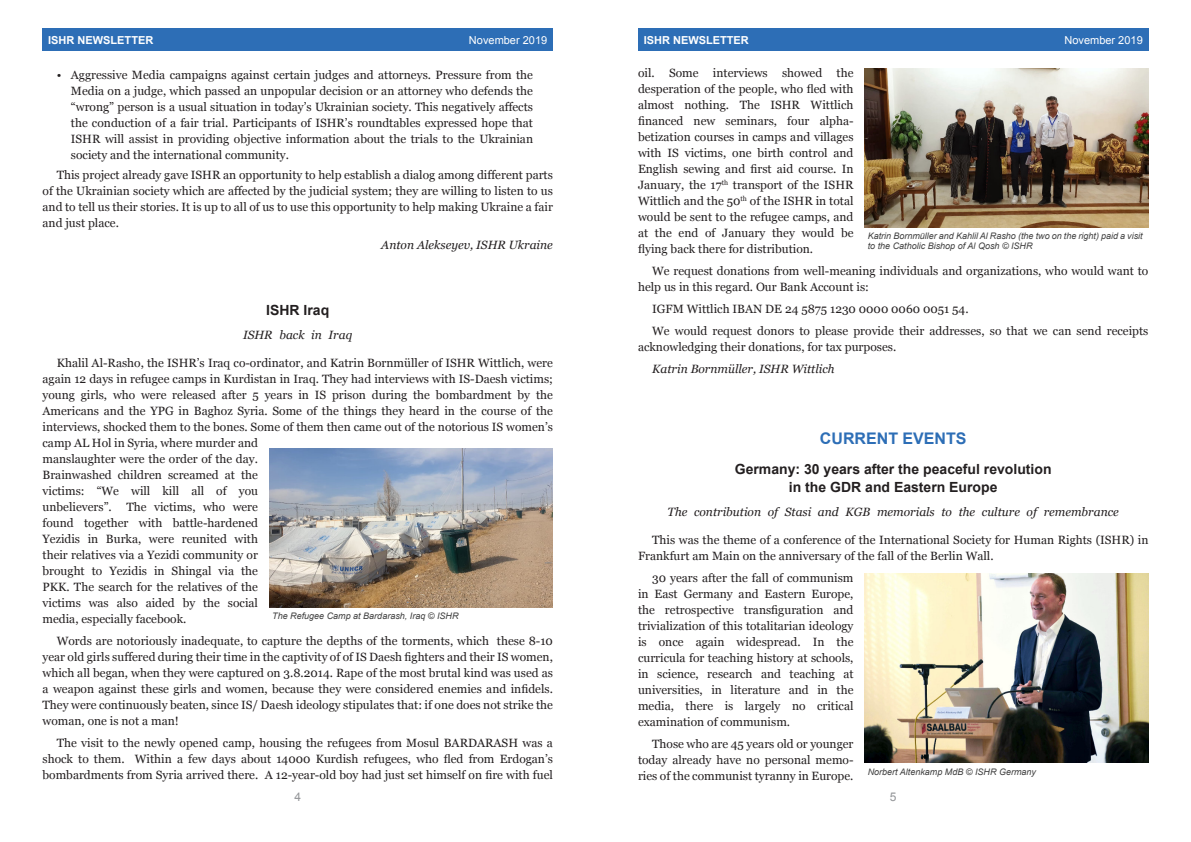
<style>
.page{position:relative;width:1191px;height:842px;background:#fff}
.page>*{position:absolute;margin:0;border:0;box-sizing:border-box;transform-origin:0 0}
.t1{font:700 16px "Arial";color:#2d6eb6}
.t2{font:700 14px/18px "Arial";color:#231f20;text-align:center}
.t3{font:12px/16px "Georgia";color:#231f20;text-align:justify}
.t4{font:italic 12px "Georgia";color:#231f20}
.t5{font:12px "Arial";color:#939598}
.t6{font:700 11px "Arial";color:#fff}
.t7{font:11px "Arial";color:#fff}
.t8{font:italic 9px/9.3px "Arial";color:#404040}
</style>
<div class="page">
<div style="left:638px;top:28px;width:510px;height:23px;background:#2d6eb6"></div>
<div style="left:43px;top:28px;width:510px;height:23px;background:#2d6eb6"></div>
<img style="left:269px;top:448px;width:284px;height:159px">
<img style="left:865px;top:574px;width:283px;height:189px">
<img style="left:865px;top:68px;width:283px;height:159px">
<p class="t6" style="left:48px;top:36px;width:107px">ISHR NEWSLETTER</p>
<p class="t7" style="left:469px;top:36px;width:80px">November 2019</p>
<p class="t3" style="left:71px;top:68px;width:464px;text-indent:-14px">• Aggressive Media campaigns against certain judges and attorneys. Pressure from the Media on a judge, which passed an unpopular decision or an attorney who defends the “wrong” person is a usual situation in today’s Ukrainian society. This negatively affects the conduction of a fair trial. Participants of ISHR’s roundtables expressed hope that ISHR will assist in providing objective information about the trials to the Ukrainian society and the international community.</p>
<p class="t3" style="left:43px;top:168px;width:512px;text-indent:14px">This project already gave ISHR an opportunity to help establish a dialog among different parts of the Ukrainian society which are affected by the judicial system; they are willing to listen to us and to tell us their stories. It is up to all of us to use this opportunity to help making Ukraine a fair and just place.</p>
<p class="t4" style="left:381px;top:240px;width:173px">Anton Alekseyev, ISHR Ukraine</p>
<p class="t2" style="left:266px;top:302px;width:65px">ISHR Iraq</p>
<p class="t4" style="left:243px;top:330px;width:111px">ISHR back in Iraq</p>
<p class="t3" style="left:43px;top:356px;width:512px;text-align:left;text-indent:14px">Khalil Al-Rasho, the ISHR’s Iraq co-ordinator, and Katrin Bornmüller of ISHR Wittlich, were again 12 days in refugee camps in Kurdistan in Iraq. They had interviews with IS-Daesh victims; young girls, who were released after 5 years in IS prison during the bombardment by the Americans and the YPG in Baghoz Syria. Some of the things they heard in the course of the interviews, shocked them to the bones. Some of them then came out of the notorious IS women’s camp AL Hol in Syria, where murder and<br>manslaughter were the order of the day.<br>Brainwashed children screamed at the<br>victims: “We will kill all of you<br>unbelievers”. The victims, who were<br>found together with battle-hardened<br>Yezidis in Burka, were reunited with<br>their relatives via a Yezidi community or<br>brought to Yezidis in Shingal via the<br>PKK. The search for the relatives of the<br>victims was also aided by the social<br>media, especially facebook.</p>
<p class="t3" style="left:43px;top:634px;width:512px;text-indent:14px">Words are notoriously inadequate, to capture the depths of the torments, which these 8-10 year old girls suffered during their time in the captivity of of IS Daesh fighters and their IS women, which all began, when they were captured on 3.8.2014. Rape of the most brutal kind was used as a weapon against these girls and women, because they were considered enemies and infidels.<br>They were continuously beaten, since IS/ Daesh ideology stipulates that: if one does not strike the woman, one is not a man!</p>
<p class="t3" style="left:43px;top:736px;width:512px;text-indent:14px">The visit to the newly opened camp, housing the refugees from Mosul BARDARASH was a shock to them. Within a few days about 14000 Kurdish refugees, who fled from Erdogan’s bombardments from Syria arrived there. A 12-year-old boy had just set himself on fire with fuel</p>
<p class="t8" style="left:272px;top:612px;width:188px">The Refugee Camp at Bardarash, Iraq © ISHR</p>
<p class="t5" style="left:294px;top:792px;width:8px">4</p>
<p class="t6" style="left:643px;top:36px;width:107px">ISHR NEWSLETTER</p>
<p class="t7" style="left:1064px;top:36px;width:80px">November 2019</p>
<p class="t3" style="left:638px;top:66px;width:217px">oil. Some interviews showed the desperation of the people, who fled with almost nothing. The ISHR Wittlich financed new seminars, four alpha&shy;betization courses in camps and villages with IS victims, one birth control and English sewing and first aid course. In January, the 17<sup>th</sup> transport of the ISHR Wittlich and the 50<sup>th</sup> of the ISHR in total would be sent to the refugee camps, and at the end of January they would be flying back there for distribution.</p>
<p class="t3" style="left:638px;top:264px;width:512px;text-indent:14px">We request donations from well-meaning individuals and organizations, who would want to help us in this regard. Our Bank Account is:</p>
<p class="t3" style="left:652px;top:299px;width:498px;line-height:22px">IGFM Wittlich IBAN DE 24 5875 1230 0000 0060 0051 54.<br>We would request donors to please provide their addresses, so that we can send receipts</p>
<p class="t3" style="left:638px;top:340px;width:260px">acknowledging their donations, for tax purposes.</p>
<p class="t4" style="left:652px;top:364px;width:184px">Katrin Bornmüller, ISHR Wittlich</p>
<p class="t8" style="left:867px;top:232px;width:276px">Katrin Bornmüller and Kahlil Al Rasho (the two on the right) paid a visit to the Catholic Bishop of Al Qosh © ISHR</p>
<h1 class="t1" style="left:820px;top:433px;width:148px">CURRENT EVENTS</h1>
<p class="t2" style="left:735px;top:462px;width:318px">Germany: 30 years after the peaceful revolution in the GDR and Eastern Europe</p>
<p class="t4" style="left:667px;top:507px;width:453px">The contribution of Stasi and KGB memorials to the culture of remembrance</p>
<p class="t3" style="left:638px;top:533px;width:512px;text-indent:14px">This was the theme of a conference of the International Society for Human Rights (ISHR) in<br>Frankfurt am Main on the anniversary of the fall of the Berlin Wall.</p>
<p class="t3" style="left:638px;top:571px;width:217px;text-indent:14px">30 years after the fall of communism in East Germany and Eastern Europe, the retrospective transfiguration and trivialization of this totalitarian ideology is once again widespread. In the curricula for teaching history at schools, in science, research and teaching at universities, in literature and in the media, there is largely no critical examination of communism.</p>
<p class="t3" style="left:638px;top:737px;width:217px;text-indent:14px">Those who are 45 years old or younger today already have no personal memo&shy;ries of the communist tyranny in Europe.</p>
<p class="t8" style="left:867px;top:768px;width:170px">Norbert Altenkamp MdB © ISHR Germany</p>
<p class="t5" style="left:890px;top:792px;width:8px">5</p>
</div>
